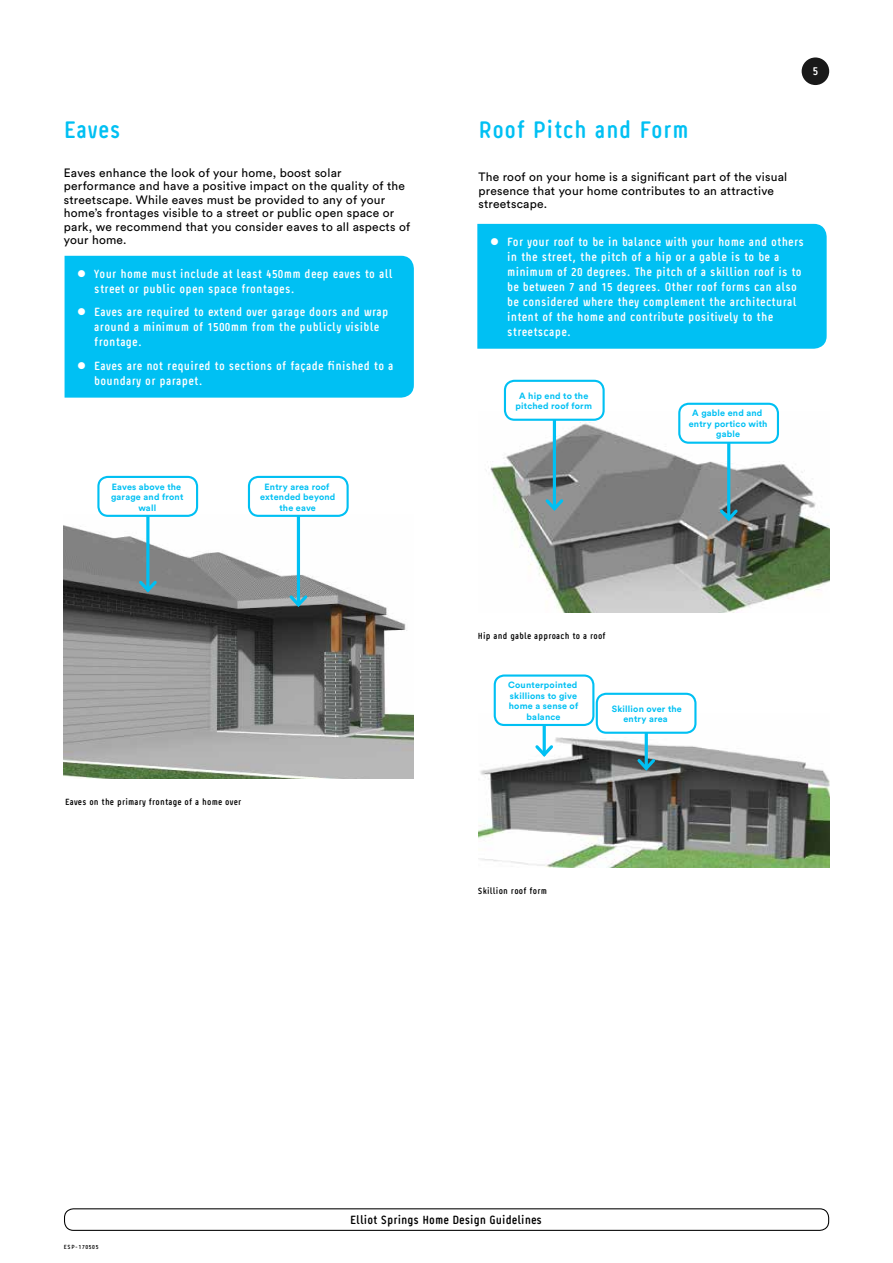
<style>
.page{position:relative;width:893px;height:1263px;background:#fff}
.page>*{position:absolute;margin:0;border:0;box-sizing:border-box;transform-origin:0 0}
.t1{font:700 condensed 24px "Pharma";letter-spacing:.02em;color:#00c0f3}
.t2{font:700 condensed 12px/15px "Pharma";letter-spacing:.02em;color:#fff}
.t3{font:12px/13.5px "Circular Std";letter-spacing:.02em;color:#000}
.t4{font:700 condensed 12px "Pharma";color:#000}
.t5{font:700 condensed 11.7px "Pharma";color:#fff}
.t6{font:700 9px/10.5px "Circular Std";letter-spacing:.02em;color:#00c0f3;text-align:center}
.t7{font:700 condensed 9px "Pharma";letter-spacing:.02em;color:#000}
.t8{font:700 condensed 6px "Pharma";letter-spacing:.1em;color:#000}
</style>
<div class="page">
<div style="left:64px;top:1208px;width:765px;height:23px;border:1px solid #000;border-radius:9px"></div>
<div style="left:802px;top:57px;width:27px;height:28px;background:#191919;border-radius:50%"></div>
<img style="left:486px;top:414px;width:343px;height:199px">
<div style="left:65px;top:256px;width:349px;height:142px;background:#00c0f3"></div>
<img style="left:64px;top:516px;width:350px;height:262px">
<hr style="left:146px;top:494px;width:3px;height:96px;background:#00c0f3">
<svg style="left:136px;top:578px;width:24px;height:17px"></svg>
<div style="left:98px;top:477px;width:99px;height:39px;background:#fff;border-radius:10px"></div>
<div style="left:97px;top:476px;width:101px;height:41px;border:2px solid #00c0f3;border-radius:10px"></div>
<hr style="left:297px;top:494px;width:3px;height:111px;background:#00c0f3">
<svg style="left:287px;top:592px;width:23px;height:17px"></svg>
<div style="left:249px;top:477px;width:99px;height:39px;background:#fff;border-radius:10px"></div>
<div style="left:248px;top:476px;width:101px;height:41px;border:2px solid #00c0f3;border-radius:10px"></div>
<hr style="left:553px;top:398px;width:3px;height:111px;background:#00c0f3">
<svg style="left:543px;top:496px;width:23px;height:17px"></svg>
<div style="left:505px;top:381px;width:99px;height:39px;background:#fff;border-radius:10px"></div>
<div style="left:504px;top:380px;width:101px;height:41px;border:2px solid #00c0f3;border-radius:10px"></div>
<img style="left:479px;top:713px;width:350px;height:154px">
<hr style="left:543px;top:697px;width:3px;height:58px;background:#00c0f3">
<svg style="left:532px;top:742px;width:24px;height:17px"></svg>
<div style="left:495px;top:675px;width:98px;height:50px;background:#fff;border-radius:10px"></div>
<div style="left:494px;top:674px;width:100px;height:52px;border:2px solid #00c0f3;border-radius:10px"></div>
<hr style="left:645px;top:711px;width:3px;height:57px;background:#00c0f3">
<svg style="left:634px;top:756px;width:24px;height:17px"></svg>
<div style="left:597px;top:694px;width:98px;height:39px;background:#fff;border-radius:10px"></div>
<div style="left:596px;top:693px;width:100px;height:41px;border:2px solid #00c0f3;border-radius:10px"></div>
<hr style="left:727px;top:419px;width:3px;height:100px;background:#00c0f3">
<svg style="left:717px;top:507px;width:23px;height:17px"></svg>
<div style="left:679px;top:404px;width:99px;height:39px;background:#fff;border-radius:10px"></div>
<div style="left:678px;top:403px;width:101px;height:41px;border:2px solid #00c0f3;border-radius:10px"></div>
<svg style="left:78px;top:270px;width:7px;height:7px"></svg>
<svg style="left:78px;top:308px;width:7px;height:7px"></svg>
<svg style="left:78px;top:362px;width:7px;height:7px"></svg>
<div style="left:477px;top:224px;width:350px;height:125px;background:#00c0f3"></div>
<h1 class="t1" style="left:64px;top:114px;width:58px">Eaves</h1>
<p class="t3" style="left:64px;top:166px;width:348px">Eaves enhance the look of your home, boost solar performance and have a positive impact on the quality of the streetscape. While eaves must be provided to any of your home’s frontages visible to a street or public open space or park, we recommend that you consider eaves to all aspects of your home.</p>
<p class="t2" style="left:94px;top:266px;width:300px">Your home must include at least 450mm deep eaves to all street or public open space frontages.</p>
<p class="t2" style="left:94px;top:305px;width:296px">Eaves are required to extend over garage doors and wrap around a minimum of 1500mm from the publicly visible frontage.</p>
<p class="t2" style="left:94px;top:358px;width:301px">Eaves are not required to sections of façade finished to a boundary or parapet.</p>
<p class="t6" style="left:111px;top:481px;width:74px">Eaves above the garage and front wall</p>
<p class="t6" style="left:260px;top:481px;width:77px">Entry area roof extended beyond the eave</p>
<p class="t7" style="left:65px;top:796px;width:178px">Eaves on the primary frontage of a home over</p>
<p class="t5" style="left:813px;top:64px;width:7px">5</p>
<h1 class="t1" style="left:478px;top:114px;width:212px">Roof Pitch and Form</h1>
<p class="t3" style="left:478px;top:170px;width:310px">The roof on your home is a significant part of the visual presence that your home contributes to an attractive streetscape.</p>
<p class="t2" style="left:507px;top:234px;width:298px">For your roof to be in balance with your home and others in the street, the pitch of a hip or a gable is to be a minimum of 20 degrees. The pitch of a skillion roof is to be between 7 and 15 degrees. Other roof forms can also be considered where they complement the architectural intent of the home and contribute positively to the streetscape.</p>
<p class="t6" style="left:516px;top:390px;width:78px">A hip end to the pitched roof form</p>
<p class="t6" style="left:689px;top:408px;width:80px">A gable end and entry portico with gable</p>
<p class="t7" style="left:478px;top:630px;width:129px">Hip and gable approach to a roof</p>
<p class="t6" style="left:508px;top:679px;width:71px">Counterpointed skillions to give home a sense of balance</p>
<p class="t6" style="left:612px;top:703px;width:71px">Skillion over the entry area</p>
<p class="t7" style="left:478px;top:885px;width:71px">Skillion roof form</p>
<p class="t8" style="left:64px;top:1243px;width:36px">ESP-170505</p>
<p class="t4" style="left:350px;top:1212px;width:193px">Elliot Springs Home Design Guidelines</p>
</div>
